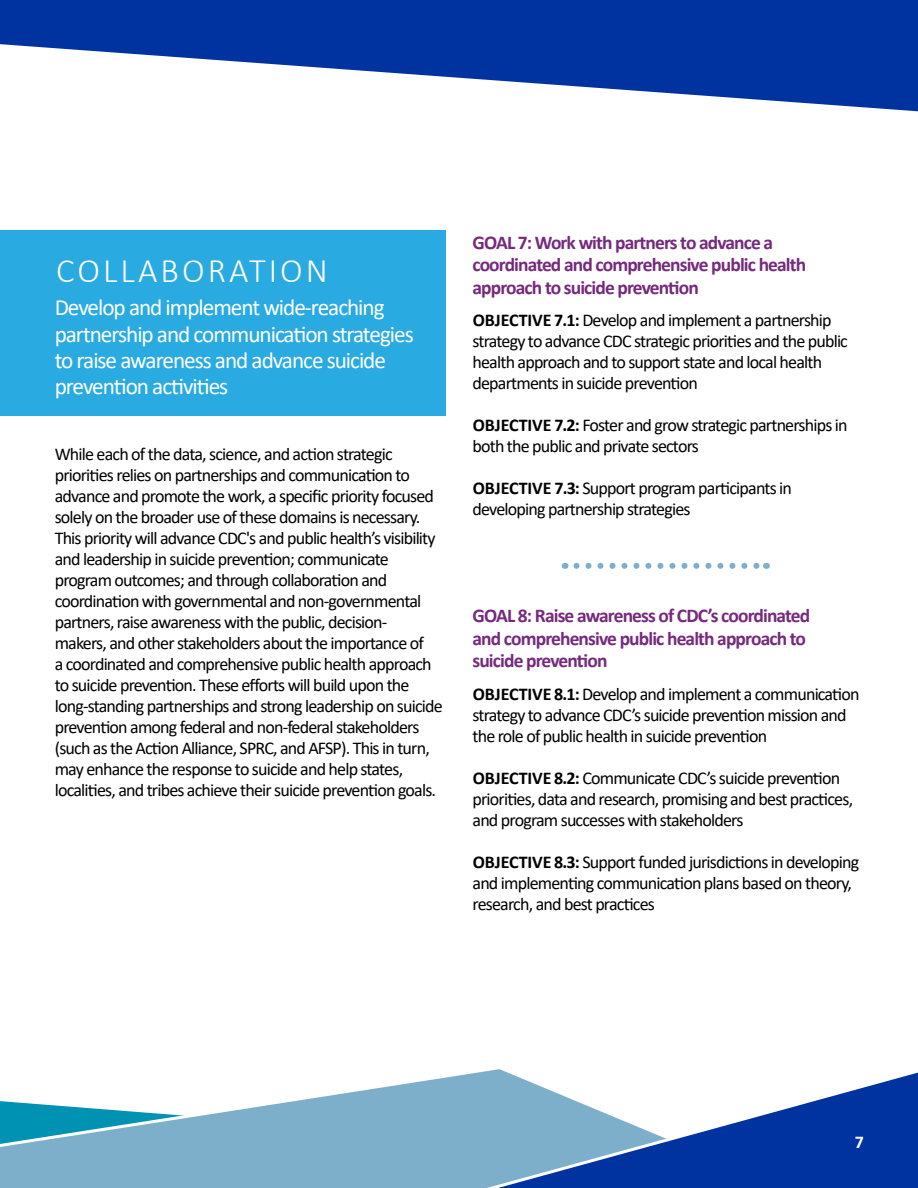
<style>
.page{position:relative;width:918px;height:1188px;background:#fff}
.page>*{position:absolute;margin:0;border:0;box-sizing:border-box;transform-origin:0 0}
.t1{font:300 34.5px "Calibri";letter-spacing:.09em;color:#fff}
.t2{font:23.25px/26.2px "Calibri";letter-spacing:-.045em;color:#fff}
.t3{font:700 19.5px/22.5px "Calibri";letter-spacing:-.045em;color:#76297e}
.t4{font:18px/21px "Calibri";letter-spacing:-.045em;color:#000}
.t5{font:700 18px "Calibri";color:#fff}
.s1{font-weight:700}
</style>
<div class="page">
<svg style="left:0;top:1094px;width:339px;height:94px"></svg>
<svg style="left:339px;top:1069px;width:579px;height:119px"></svg>
<svg style="left:576px;top:563px;width:184px;height:6px"></svg>
<svg style="left:151px;top:0;width:767px;height:112px"></svg>
<div style="left:0;top:231px;width:446px;height:185px;background:#29abe2"></div>
<svg style="left:0;top:0;width:151px;height:56px;background:#1c49aa"></svg>
<p class="t1" style="left:56px;top:249px;width:273px">COLLABORATION</p>
<p class="t2" style="left:55px;top:294px;width:361px">Develop and implement wide-reaching partnership and communication strategies to raise awareness and advance suicide prevention activities</p>
<p class="t4" style="left:55px;top:443px;width:390px">While each of the data, science, and action strategic priorities relies on partnerships and communication to advance and promote the work, a specific priority focused solely on the broader use of these domains is necessary.<br>This priority will advance CDC's and public health’s visibility and leadership in suicide prevention; communicate program outcomes; and through collaboration and coordination with governmental and non-governmental partners, raise awareness with the public, decision&shy;makers, and other stakeholders about the importance of<br>a coordinated and comprehensive public health approach to suicide prevention. These efforts will build upon the long-standing partnerships and strong leadership on suicide prevention among federal and non-federal stakeholders (such as the Action Alliance, SPRC, and AFSP). This in turn, may enhance the response to suicide and help states, localities, and tribes achieve their suicide prevention goals.</p>
<p class="t3" style="left:472px;top:231px;width:335px">GOAL 7: Work with partners to advance a coordinated and comprehensive public health approach to suicide prevention</p>
<p class="t4" style="left:473px;top:309px;width:377px"><span class="s1">OBJECTIVE 7.1:</span> Develop and implement a partnership strategy to advance CDC strategic priorities and the public health approach and to support state and local health departments in suicide prevention</p>
<p class="t4" style="left:473px;top:414px;width:377px"><span class="s1">OBJECTIVE 7.2:</span> Foster and grow strategic partnerships in both the public and private sectors</p>
<p class="t4" style="left:473px;top:477px;width:321px"><span class="s1">OBJECTIVE 7.3:</span> Support program participants in developing partnership strategies</p>
<p class="t3" style="left:472px;top:604px;width:339px">GOAL 8: Raise awareness of CDC’s coordinated and comprehensive public health approach to suicide prevention</p>
<p class="t4" style="left:473px;top:683px;width:389px"><span class="s1">OBJECTIVE 8.1:</span> Develop and implement a communication strategy to advance CDC’s suicide prevention mission and the role of public health in suicide prevention</p>
<p class="t4" style="left:473px;top:767px;width:382px"><span class="s1">OBJECTIVE 8.2:</span> Communicate CDC’s suicide prevention priorities, data and research, promising and best practices, and program successes with stakeholders</p>
<p class="t4" style="left:473px;top:851px;width:388px"><span class="s1">OBJECTIVE 8.3:</span> Support funded jurisdictions in developing and implementing communication plans based on theory, research, and best practices</p>
<p class="t5" style="left:855px;top:1129px;width:11px">7</p>
</div>
